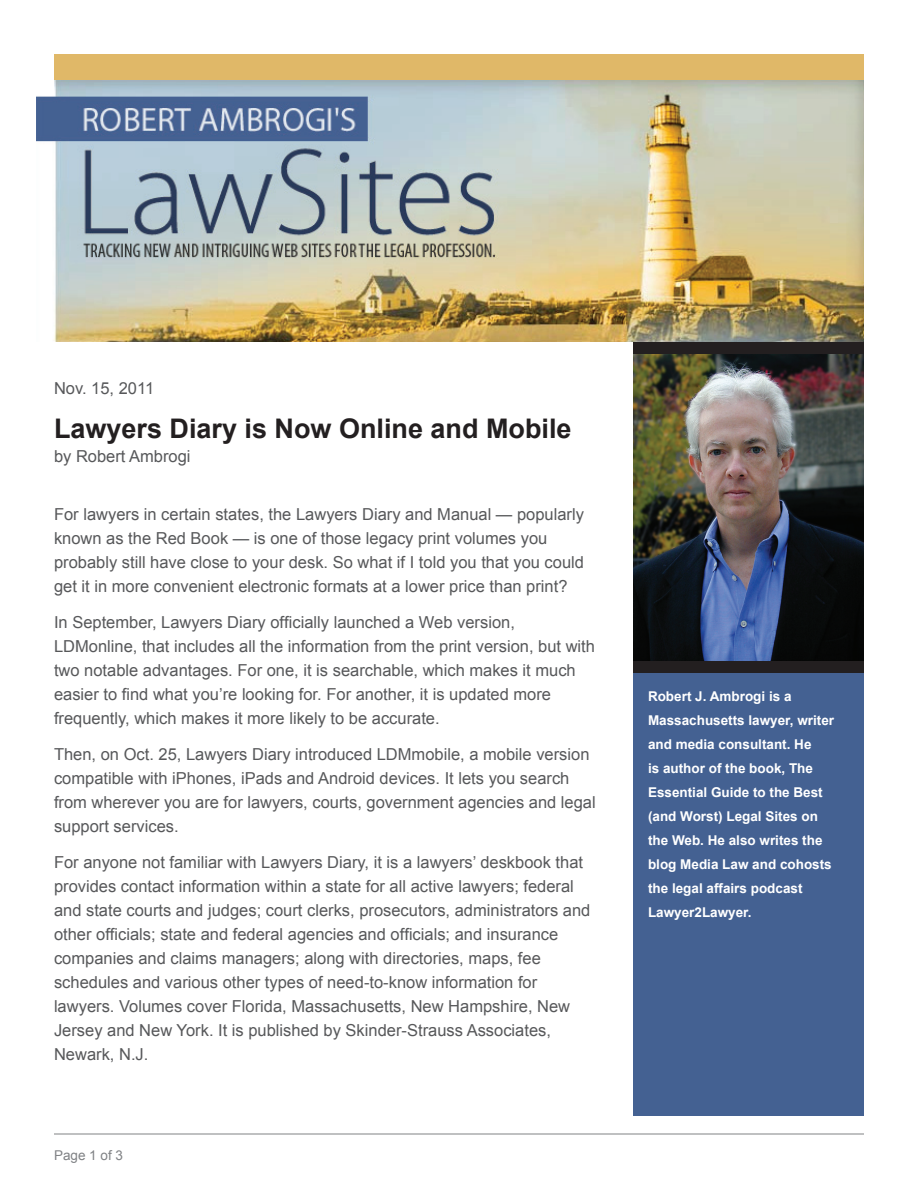
<style>
.page{position:relative;width:918px;height:1188px;background:#fff}
.page>*{position:absolute;margin:0;border:0;box-sizing:border-box;transform-origin:0 0}
.t1{font:700 27px "Arial";color:#231f20}
.t2{font:16.5px/24px "Arial";color:#57585a}
.t3{font:700 13.5px/24px "Arial";color:#fff}
.t4{font:13.5px "Arial";color:#808285}
</style>
<div class="page">
<hr style="left:54px;top:1134px;width:810px;height:1px;background:#808285">
<div style="left:634px;top:342px;width:230px;height:774px;background:#446192"></div>
<div style="left:54px;top:54px;width:810px;height:26px;background:#e0b868"></div>
<img style="left:37px;top:80px;width:827px;height:262px">
<div style="left:0;top:32px;width:54px;height:63px;background:#fff"></div>
<img style="left:634px;top:354px;width:230px;height:307px">
<div style="left:634px;top:661px;width:230px;height:11px;background:#231f20"></div>
<div style="left:634px;top:342px;width:230px;height:12px;background:#231f20"></div>
<p class="t2" style="left:54px;top:376px;width:102px">Nov. 15, 2011</p>
<h1 class="t1" style="left:54px;top:411px;width:519px">Lawyers Diary is Now Online and Mobile</h1>
<p class="t2" style="left:54px;top:444px;width:138px">by Robert Ambrogi</p>
<p class="t2" style="left:54px;top:502px;width:532px">For lawyers in certain states, the Lawyers Diary and Manual — popularly known as the Red Book — is one of those legacy print volumes you probably still have close to your desk. So what if I told you that you could get it in more convenient electronic formats at a lower price than print?</p>
<p class="t2" style="left:54px;top:610px;width:543px">In September, Lawyers Diary officially launched a Web version, LDMonline, that includes all the information from the print version, but with two notable advantages. For one, it is searchable, which makes it much easier to find what you’re looking for. For another, it is updated more frequently, which makes it more likely to be accurate.</p>
<p class="t2" style="left:54px;top:742px;width:543px">Then, on Oct. 25, Lawyers Diary introduced LDMmobile, a mobile version compatible with iPhones, iPads and Android devices. It lets you search from wherever you are for lawyers, courts, government agencies and legal support services.</p>
<p class="t2" style="left:54px;top:850px;width:538px">For anyone not familiar with Lawyers Diary, it is a lawyers’ deskbook that provides contact information within a state for all active lawyers; federal and state courts and judges; court clerks, prosecutors, administrators and other officials; state and federal agencies and officials; and insurance companies and claims managers; along with directories, maps, fee schedules and various other types of need-to-know information for lawyers. Volumes cover Florida, Massachusetts, New Hampshire, New Jersey and New York. It is published by Skinder-Strauss Associates, Newark, N.J.</p>
<p class="t4" style="left:54px;top:1146px;width:71px">Page 1 of 3</p>
<p class="t3" style="left:648px;top:685px;width:188px">Robert J. Ambrogi is a<br>Massachusetts lawyer, writer and media consultant. He<br>is author of the book, The<br>Essential Guide to the Best (and Worst) Legal Sites on the Web. He also writes the blog Media Law and cohosts the legal affairs podcast<br>Lawyer2Lawyer.</p>
</div>
